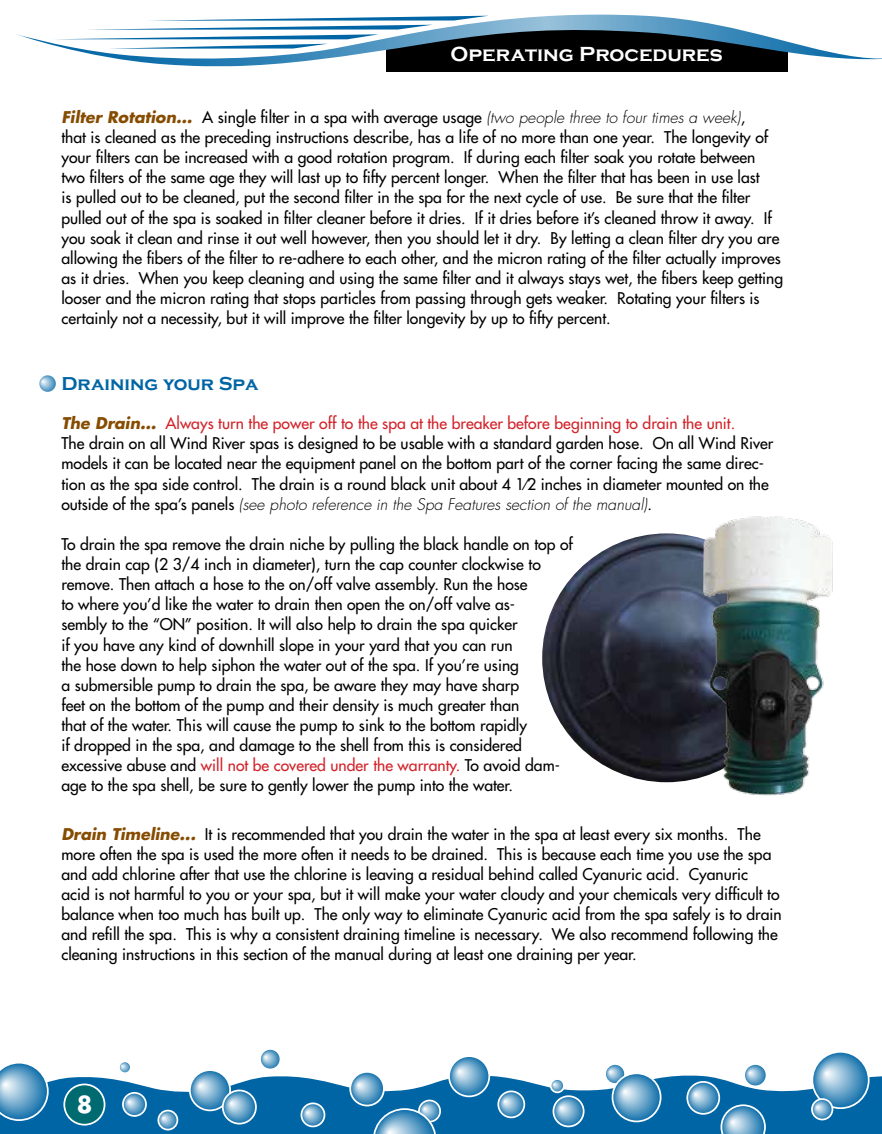
<style>
.page{position:relative;width:882px;height:1134px;background:#fff}
.page>*{position:absolute;margin:0;border:0;box-sizing:border-box;transform-origin:0 0}
.t1{font:700 22.75px "Futura";color:#fff}
.t2{font:700 21px "Copperplate Gothic";color:#fff}
.t3{font:700 19.25px "Copperplate Gothic";color:#0065a4}
.t4{font:15.75px/20.1px "Futura";color:#000}
.s1{font-weight:700;font-style:italic;color:#864c00}
.s2{font-weight:300;font-style:italic}
.s3{color:#d2232a}
</style>
<div class="page">
<div style="left:386px;top:43px;width:402px;height:29px;background:#000"></div>
<svg style="left:0;top:1076px;width:882px;height:58px;fill:#0065a4"></svg>
<svg style="left:17px;top:15px;width:862px;height:51px"></svg>
<svg style="left:53px;top:16px;width:436px;height:33px"></svg>
<svg style="left:870px;top:58px;width:12px;height:1px"></svg>
<svg style="left:190px;top:1070px;width:40px;height:40px"></svg>
<div style="left:189px;top:1069px;width:42px;height:42px;border:2px solid #fff;border-radius:50%"></div>
<svg style="left:260px;top:1049px;width:20px;height:20px"></svg>
<div style="left:259px;top:1048px;width:22px;height:22px;border:2px solid #fff;border-radius:50%"></div>
<svg style="left:0;top:1063px;width:49px;height:58px"></svg>
<svg style="left:553px;top:1096px;width:31px;height:30px"></svg>
<div style="left:553px;top:1095px;width:32px;height:32px;border:2px solid #fff;border-radius:50%"></div>
<svg style="left:419px;top:1101px;width:21px;height:21px"></svg>
<div style="left:418px;top:1100px;width:23px;height:23px;border:2px solid #fff;border-radius:50%"></div>
<svg style="left:605px;top:1064px;width:20px;height:20px"></svg>
<div style="left:604px;top:1063px;width:22px;height:22px;border:2px solid #fff;border-radius:50%"></div>
<svg style="left:301px;top:1103px;width:24px;height:23px"></svg>
<div style="left:301px;top:1102px;width:24px;height:25px;border:2px solid #fff;border-radius:50%"></div>
<svg style="left:121px;top:1063px;width:8px;height:8px"></svg>
<div style="left:118px;top:1060px;width:14px;height:14px;border:2px solid #fff;border-radius:50%"></div>
<svg style="left:123px;top:1093px;width:23px;height:23px"></svg>
<div style="left:122px;top:1092px;width:25px;height:25px;border:2px solid #fff;border-radius:50%"></div>
<svg style="left:812px;top:1052px;width:57px;height:56px"></svg>
<div style="left:811px;top:1051px;width:59px;height:58px;border:2px solid #fff;border-radius:50%"></div>
<svg style="left:687px;top:1082px;width:32px;height:32px"></svg>
<div style="left:686px;top:1081px;width:34px;height:34px;border:2px solid #fff;border-radius:50%"></div>
<svg style="left:744px;top:1064px;width:23px;height:22px"></svg>
<div style="left:743px;top:1063px;width:24px;height:24px;border:2px solid #fff;border-radius:50%"></div>
<svg style="left:498px;top:1091px;width:26px;height:26px"></svg>
<div style="left:497px;top:1091px;width:28px;height:27px;border:2px solid #fff;border-radius:50%"></div>
<svg style="left:350px;top:1072px;width:34px;height:34px"></svg>
<div style="left:349px;top:1071px;width:36px;height:35px;border:2px solid #fff;border-radius:50%"></div>
<svg style="left:449px;top:1056px;width:40px;height:40px"></svg>
<div style="left:448px;top:1055px;width:42px;height:42px;border:2px solid #fff;border-radius:50%"></div>
<svg style="left:612px;top:1073px;width:49px;height:48px"></svg>
<div style="left:612px;top:1072px;width:50px;height:50px;border:2px solid #fff;border-radius:50%"></div>
<svg style="left:223px;top:1090px;width:33px;height:34px"></svg>
<div style="left:222px;top:1090px;width:35px;height:35px;border:2px solid #fff;border-radius:50%"></div>
<svg style="left:812px;top:1099px;width:20px;height:21px"></svg>
<div style="left:811px;top:1098px;width:22px;height:22px;border:2px solid #fff;border-radius:50%"></div>
<svg style="left:373px;top:1108px;width:64px;height:26px"></svg>
<svg style="left:721px;top:1104px;width:45px;height:30px"></svg>
<svg style="left:551px;top:1079px;width:13px;height:13px"></svg>
<div style="left:550px;top:1078px;width:15px;height:15px;border:2px solid #fff;border-radius:50%"></div>
<svg style="left:158px;top:1111px;width:19px;height:19px"></svg>
<div style="left:157px;top:1110px;width:21px;height:20px;border:2px solid #fff;border-radius:50%"></div>
<div style="left:64px;top:1084px;width:41px;height:41px;background:#006a71;border-radius:50%"></div>
<div style="left:63px;top:1084px;width:42px;height:42px;border:2px solid #fff;border-radius:50%"></div>
<svg style="left:38px;top:374px;width:20px;height:20px"></svg>
<div style="left:36px;top:372px;width:23px;height:23px;border:4px solid #fff;border-radius:50%"></div>
<img style="left:542px;top:533px;width:249px;height:249px;border-radius:124px">
<img style="left:685px;top:516px;width:148px;height:280px">
<h2 class="t2" style="left:451px;top:43px;width:274px">Operating Procedures</h2>
<p class="t4" style="left:61px;top:107px;width:723px"><span class="s1">Filter Rotation...</span> A single filter in a spa with average usage <span class="s2">(two people three to four times a week)</span>,<br>that is cleaned as the preceding instructions describe, has a life of no more than one year. The longevity of your filters can be increased with a good rotation program. If during each filter soak you rotate between<br>two filters of the same age they will last up to fifty percent longer. When the filter that has been in use last<br>is pulled out to be cleaned, put the second filter in the spa for the next cycle of use. Be sure that the filter pulled out of the spa is soaked in filter cleaner before it dries. If it dries before it’s cleaned throw it away. If you soak it clean and rinse it out well however, then you should let it dry. By letting a clean filter dry you are allowing the fibers of the filter to re-adhere to each other, and the micron rating of the filter actually improves as it dries. When you keep cleaning and using the same filter and it always stays wet, the fibers keep getting looser and the micron rating that stops particles from passing through gets weaker. Rotating your filters is certainly not a necessity, but it will improve the filter longevity by up to fifty percent.</p>
<p class="t3" style="left:61px;top:373px;width:199px">Draining your Spa</p>
<p class="t4" style="left:61px;top:413px;width:713px"><span class="s1">The Drain...</span> <span class="s3">Always turn the power off to the spa at the breaker before beginning to drain the unit.<br></span>The drain on all Wind River spas is designed to be usable with a standard garden hose. On all Wind River models it can be located near the equipment panel on the bottom part of the corner facing the same direc&shy;tion as the spa side control. The drain is a round black unit about 4 1⁄2 inches in diameter mounted on the outside of the spa’s panels <span class="s2">(see photo reference in the Spa Features section of the manual)</span>.</p>
<p class="t4" style="left:61px;top:534px;width:513px">To drain the spa remove the drain niche by pulling the black handle on top of the drain cap (2 3/4 inch in diameter), turn the cap counter clockwise to remove. Then attach a hose to the on/off valve assembly. Run the hose<br>to where you’d like the water to drain then open the on/off valve as-<br>sembly to the “ON” position. It will also help to drain the spa quicker<br>if you have any kind of downhill slope in your yard that you can run<br>the hose down to help siphon the water out of the spa. If you’re using<br>a submersible pump to drain the spa, be aware they may have sharp<br>feet on the bottom of the pump and their density is much greater than<br>that of the water. This will cause the pump to sink to the bottom rapidly<br>if dropped in the spa, and damage to the shell from this is considered excessive abuse and <span class="s3">will not be covered under the warranty.</span> To avoid dam&shy;age to the spa shell, be sure to gently lower the pump into the water.</p>
<p class="t4" style="left:61px;top:824px;width:722px"><span class="s1">Drain Timeline...</span> It is recommended that you drain the water in the spa at least every six months. The more often the spa is used the more often it needs to be drained. This is because each time you use the spa and add chlorine after that use the chlorine is leaving a residual behind called Cyanuric acid. Cyanuric<br>acid is not harmful to you or your spa, but it will make your water cloudy and your chemicals very difficult to balance when too much has built up. The only way to eliminate Cyanuric acid from the spa safely is to drain and refill the spa. This is why a consistent draining timeline is necessary. We also recommend following the cleaning instructions in this section of the manual during at least one draining per year.</p>
<h1 class="t1" style="left:77px;top:1089px;width:17px">8</h1>
</div>
